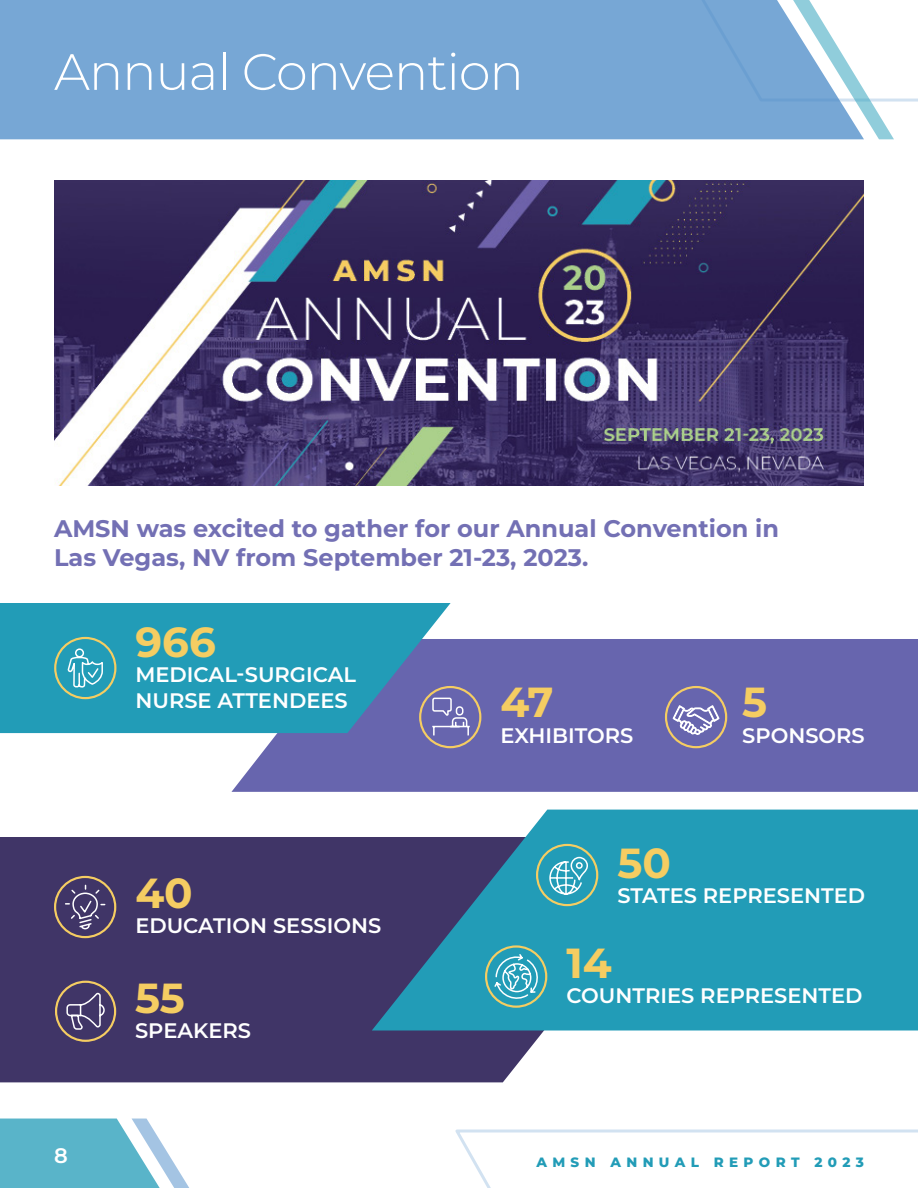
<style>
.page{position:relative;width:918px;height:1188px;background:#fff}
.page>*{position:absolute;margin:0;border:0;box-sizing:border-box;transform-origin:0 0}
.t1{font:300 51px "Montserrat";letter-spacing:-.02em;color:#fff}
.t2{font:700 42px "Montserrat";color:#f5cd62}
.t3{font:700 24px/28.8px "Montserrat";color:#7370b4}
.t4{font:600 21px/25.2px "Montserrat";color:#fff}
.t5{font:800 13.5px "Montserrat";letter-spacing:.4em;color:#229cb7}
</style>
<div class="page">
<svg style="left:0;top:1119px;width:189px;height:69px"></svg>
<svg style="left:455px;top:1129px;width:463px;height:59px"></svg>
<div style="left:0;top:0;width:699px;height:139px;background:#77a7d5"></div>
<svg style="left:699px;top:0;width:219px;height:139px"></svg>
<svg style="left:0;top:837px;width:698px;height:245px;background:#514774"></svg>
<div style="left:231px;top:639px;width:687px;height:153px;background:#6765ae"></div>
<svg style="left:64px;top:884px;width:42px;height:46px;background:#5a507a"></svg>
<div style="left:54px;top:876px;width:62px;height:62px;border:2px solid #f5cd62;border-radius:50%"></div>
<svg style="left:66px;top:992px;width:40px;height:38px;background:#605780"></svg>
<div style="left:55px;top:981px;width:61px;height:61px;border:2px solid #f5cd62;border-radius:50%"></div>
<svg style="left:372px;top:810px;width:546px;height:220px;background:#2f92af"></svg>
<div style="left:536px;top:844px;width:62px;height:62px;border:2px solid #f5cd62;border-radius:50%"></div>
<svg style="left:549px;top:856px;width:40px;height:39px;background:#5db6ca"></svg>
<div style="left:485px;top:945px;width:62px;height:63px;border:2px solid #f5cd62;border-radius:50%"></div>
<svg style="left:493px;top:953px;width:48px;height:49px;background:#55b1c2"></svg>
<img style="left:54px;top:180px;width:810px;height:306px">
<svg style="left:0;top:603px;width:451px;height:130px;background:#2b97b6"></svg>
<div style="left:54px;top:637px;width:62px;height:62px;border:2px solid #f5cd62;border-radius:50%"></div>
<svg style="left:68px;top:647px;width:36px;height:41px"></svg>
<div style="left:419px;top:686px;width:62px;height:62px;border:2px solid #f5cd62;border-radius:50%"></div>
<svg style="left:431px;top:697px;width:40px;height:40px;background:#807ebb"></svg>
<div style="left:665px;top:686px;width:62px;height:62px;border:2px solid #f5cd62;border-radius:50%"></div>
<svg style="left:673px;top:705px;width:46px;height:30px"></svg>
<h1 class="t1" style="left:54px;top:38px;width:471px">Annual Convention</h1>
<p class="t3" style="left:54px;top:513px;width:726px">AMSN was excited to gather for our Annual Convention in<br>Las Vegas, NV from September 21-23, 2023.</p>
<h2 class="t2" style="left:135px;top:614px;width:82px">966</h2>
<p class="t4" style="left:135px;top:662px;width:222px">MEDICAL-SURGICAL<br>NURSE ATTENDEES</p>
<h2 class="t2" style="left:135px;top:865px;width:59px">40</h2>
<p class="t4" style="left:135px;top:913px;width:248px">EDUCATION SESSIONS</p>
<h2 class="t2" style="left:135px;top:970px;width:51px">55</h2>
<p class="t4" style="left:135px;top:1018px;width:117px">SPEAKERS</p>
<h2 class="t2" style="left:500px;top:674px;width:55px">47</h2>
<p class="t4" style="left:500px;top:722px;width:135px">EXHIBITORS</p>
<h2 class="t2" style="left:742px;top:674px;width:26px">5</h2>
<p class="t4" style="left:742px;top:722px;width:124px">SPONSORS</p>
<h2 class="t2" style="left:617px;top:835px;width:55px">50</h2>
<p class="t4" style="left:617px;top:882px;width:249px">STATES REPRESENTED</p>
<h2 class="t2" style="left:566px;top:935px;width:47px">14</h2>
<p class="t4" style="left:566px;top:982px;width:298px">COUNTRIES REPRESENTED</p>
<p class="t4" style="left:54px;top:1143px;width:15px">8</p>
<p class="t5" style="left:536px;top:1153px;width:329px">AMSN ANNUAL REPORT 2023</p>
</div>
